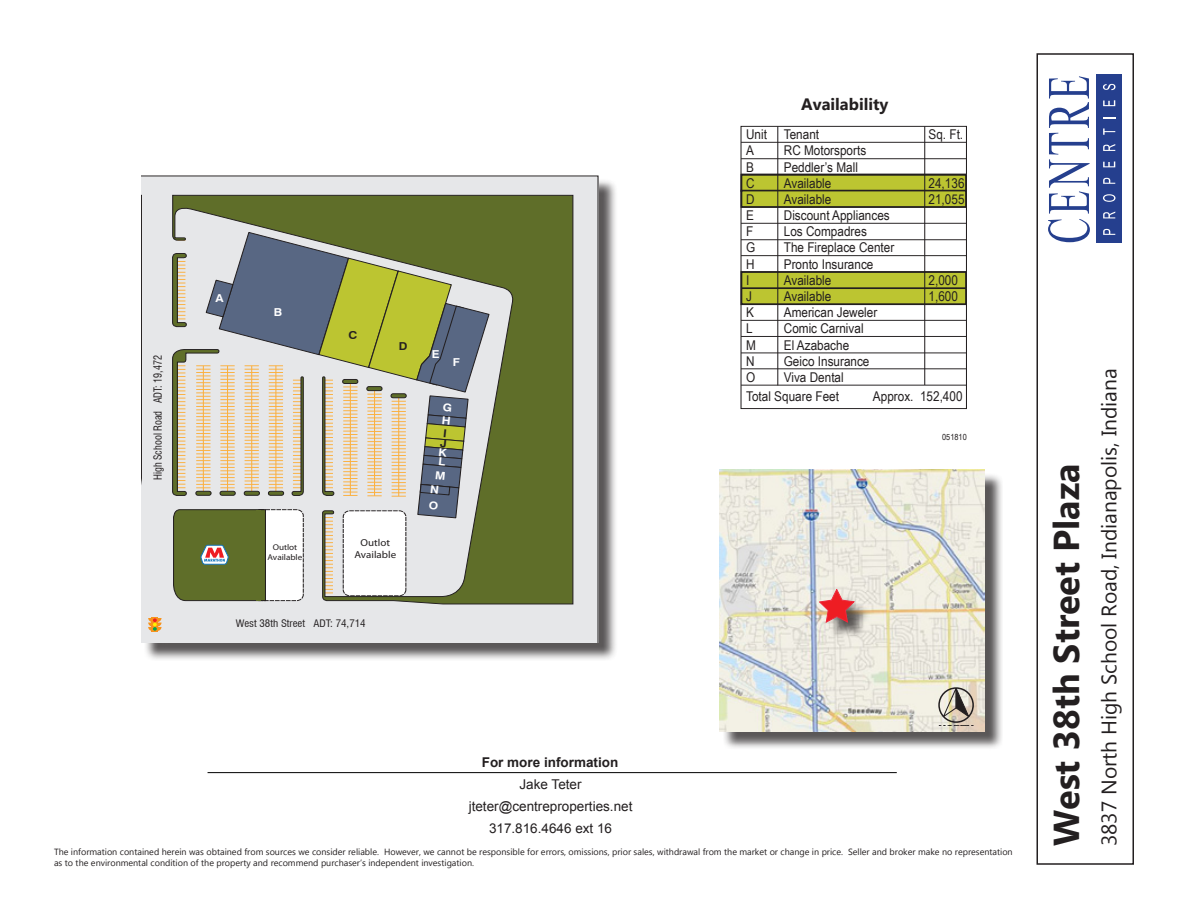
<style>
.page{position:relative;width:1188px;height:918px;background:#fff}
.page>*{position:absolute;margin:0;border:0;box-sizing:border-box;transform-origin:0 0}
.t1{font:700 36px "Microsoft New Tai Lue";color:#231f20}
.t2{font:21px "Microsoft New Tai Lue";color:#231f20}
.t3{font:700 16.5px "Microsoft New Tai Lue";color:#231f20}
.t4{font:13.5px/19.5px "Arial Narrow";color:#231f20;scale:1.06 1}
.t5{font:13.5px "Arial";color:#231f20}
.t6{font:700 13.5px "Arial";color:#231f20}
.t7{font:condensed 10.95px "Swiss 721 BT";color:#231f20;scale:.92 1}
.t8{font:700 10.95px "Swiss 721 BT";color:#fff;scale:1.09 1}
.t9{font:700 10.95px "Swiss 721 BT";color:#231f20;scale:1.09 1}
.t10{font:condensed 10.05px "Swiss 721 BT";color:#231f20;scale:1.09 1}
.t11{font:10.05px/12.1px "Myriad Pro";color:#231f20;text-align:center;scale:1.09 1}
.t12{font:9px/10.8px "Microsoft New Tai Lue";color:#231f20}
.t13{font:8.4px/10.1px "Myriad Pro";color:#231f20;text-align:center;scale:1.09 1}
.t14{font:8.4px "Arial Narrow";color:#231f20;scale:1.06 1}
</style>
<div class="page">
<div style="left:143px;top:178px;width:474px;height:483px;background:#231f20;opacity:.75"></div>
<div style="left:141px;top:176px;width:457px;height:466px;background:#e6e7e9"></div>
<svg style="left:172px;top:195px;width:401px;height:409px;background:#687537"></svg>
<svg style="left:141px;top:195px;width:1px;height:406px"></svg>
<div style="left:152px;top:617px;width:6px;height:15px;background:#f7931d"></div>
<svg style="left:148px;top:618px;width:14px;height:13px"></svg>
<svg style="left:1048px;top:76px;width:42px;height:166px"></svg>
<div style="left:1096px;top:75px;width:26px;height:168px;background:#253f8e"></div>
<svg style="left:1103px;top:229px;width:12px;height:6px"></svg>
<svg style="left:1103px;top:212px;width:12px;height:6px"></svg>
<svg style="left:1103px;top:194px;width:12px;height:8px"></svg>
<svg style="left:1103px;top:178px;width:12px;height:6px"></svg>
<svg style="left:1103px;top:162px;width:12px;height:5px"></svg>
<svg style="left:1103px;top:144px;width:12px;height:7px"></svg>
<svg style="left:1103px;top:128px;width:12px;height:7px"></svg>
<svg style="left:1103px;top:117px;width:12px;height:1px"></svg>
<svg style="left:1103px;top:100px;width:12px;height:6px"></svg>
<svg style="left:1103px;top:84px;width:12px;height:6px"></svg>
<div style="left:1037px;top:53px;width:97px;height:812px;border:2px solid #231f20"></div>
<div style="left:741px;top:126px;width:226px;height:283px;border:1px solid #231f20"></div>
<div style="left:741px;top:175px;width:225px;height:16px;background:#bcc531"></div>
<div style="left:741px;top:272px;width:225px;height:32px;background:#bcc531"></div>
<div style="left:741px;top:271px;width:226px;height:34px;border:2px solid #231f20"></div>
<hr style="left:741px;top:142px;width:225px;height:1px;background:#231f20">
<hr style="left:741px;top:158px;width:225px;height:1px;background:#231f20">
<hr style="left:741px;top:174px;width:225px;height:2px;background:#231f20">
<hr style="left:741px;top:223px;width:225px;height:1px;background:#231f20">
<hr style="left:741px;top:239px;width:225px;height:1px;background:#231f20">
<hr style="left:741px;top:255px;width:225px;height:1px;background:#231f20">
<hr style="left:741px;top:272px;width:225px;height:1px;background:#231f20">
<hr style="left:741px;top:287px;width:225px;height:2px;background:#231f20">
<hr style="left:741px;top:304px;width:225px;height:1px;background:#231f20">
<hr style="left:741px;top:320px;width:225px;height:1px;background:#231f20">
<hr style="left:741px;top:336px;width:225px;height:1px;background:#231f20">
<hr style="left:741px;top:353px;width:225px;height:1px;background:#231f20">
<hr style="left:741px;top:368px;width:225px;height:1px;background:#231f20">
<hr style="left:741px;top:385px;width:225px;height:1px;background:#231f20">
<div style="left:741px;top:191px;width:225px;height:16px;background:#bcc531"></div>
<div style="left:741px;top:190px;width:226px;height:18px;border:2px solid #231f20"></div>
<hr style="left:924px;top:126px;width:1px;height:259px;background:#231f20">
<hr style="left:777px;top:126px;width:1px;height:259px;background:#231f20">
<div style="left:721px;top:472px;width:282px;height:278px;background:#231f20;opacity:.75"></div>
<img style="left:719px;top:470px;width:266px;height:262px">
<div style="left:822px;top:591px;width:48px;height:47px;background:#231f20;opacity:.75"></div>
<svg style="left:819px;top:589px;width:35px;height:33px"></svg>
<div style="left:938px;top:687px;width:36px;height:36px;border:2px solid #231f20;border-radius:50%"></div>
<svg style="left:941px;top:687px;width:30px;height:32px"></svg>
<svg style="left:939px;top:725px;width:35px;height:1px"></svg>
<hr style="left:208px;top:772px;width:689px;height:1px;background:#000">
<svg style="left:172px;top:231px;width:318px;height:370px;background:#b2b49c"></svg>
<p class="t7" style="left:151px;top:480px;width:137px;rotate:-90deg">High School Road ADT: 19,472</p>
<p class="t8" style="left:216px;top:292px;width:9px">A</p>
<p class="t8" style="left:274px;top:305px;width:9px">B</p>
<p class="t9" style="left:348px;top:328px;width:10px">C</p>
<p class="t9" style="left:399px;top:340px;width:9px">D</p>
<p class="t8" style="left:432px;top:347px;width:9px">E</p>
<p class="t8" style="left:453px;top:356px;width:8px">F</p>
<p class="t13" style="left:268px;top:542px;width:33px">Outlot<br>Available</p>
<p class="t11" style="left:354px;top:536px;width:40px">Outlot<br>Available</p>
<p class="t10" style="left:236px;top:617px;width:121px">West 38th Street ADT: 74,714</p>
<p class="t6" style="left:482px;top:753px;width:138px">For more information</p>
<p class="t5" style="left:520px;top:775px;width:64px">Jake Teter</p>
<p class="t5" style="left:469px;top:797px;width:165px">jteter@centreproperties.net</p>
<p class="t5" style="left:489px;top:819px;width:125px">317.816.4646 ext 16</p>
<p class="t3" style="left:801px;top:94px;width:89px">Availability</p>
<p class="t4" style="left:746px;top:124px;width:70px">Unit Tenant</p>
<p class="t4" style="left:929px;top:124px;width:34px">Sq. Ft.</p>
<p class="t4" style="left:746px;top:140px;width:9px">A</p>
<p class="t4" style="left:784px;top:140px;width:79px">RC Motorsports</p>
<p class="t4" style="left:746px;top:157px;width:9px">B</p>
<p class="t4" style="left:784px;top:157px;width:71px">Peddler’s Mall</p>
<p class="t4" style="left:746px;top:173px;width:10px">C</p>
<p class="t4" style="left:784px;top:173px;width:46px">Available</p>
<p class="t4" style="left:929px;top:173px;width:35px">24,136</p>
<p class="t4" style="left:746px;top:189px;width:10px">D</p>
<p class="t4" style="left:784px;top:189px;width:46px">Available</p>
<p class="t4" style="left:929px;top:189px;width:35px">21,055</p>
<p class="t4" style="left:746px;top:205px;width:9px">E</p>
<p class="t4" style="left:784px;top:205px;width:101px">Discount Appliances</p>
<p class="t4" style="left:746px;top:221px;width:8px">F</p>
<p class="t4" style="left:784px;top:221px;width:80px">Los Compadres</p>
<p class="t4" style="left:746px;top:237px;width:10px">G</p>
<p class="t4" style="left:784px;top:237px;width:106px">The Fireplace Center</p>
<p class="t4" style="left:746px;top:254px;width:10px">H</p>
<p class="t4" style="left:784px;top:254px;width:86px">Pronto Insurance</p>
<p class="t4" style="left:746px;top:270px;width:5px">I</p>
<p class="t4" style="left:784px;top:270px;width:46px">Available</p>
<p class="t4" style="left:929px;top:270px;width:29px">2,000</p>
<p class="t4" style="left:746px;top:286px;width:7px">J</p>
<p class="t4" style="left:784px;top:286px;width:46px">Available</p>
<p class="t4" style="left:929px;top:286px;width:29px">1,600</p>
<p class="t4" style="left:746px;top:302px;width:9px">K</p>
<p class="t4" style="left:784px;top:302px;width:90px">American Jeweler</p>
<p class="t4" style="left:746px;top:318px;width:8px">L</p>
<p class="t4" style="left:784px;top:318px;width:77px">Comic Carnival</p>
<p class="t4" style="left:746px;top:334px;width:11px">M</p>
<p class="t4" style="left:784px;top:334px;width:63px">El Azabache</p>
<p class="t4" style="left:746px;top:351px;width:10px">N</p>
<p class="t4" style="left:784px;top:351px;width:82px">Geico Insurance</p>
<p class="t4" style="left:746px;top:367px;width:10px">O</p>
<p class="t4" style="left:746px;top:367px;width:94px;text-indent:38px">Viva Dental<br>Total Square Feet</p>
<p class="t4" style="left:873px;top:386px;width:86px">Approx. 152,400</p>
<p class="t14" style="left:942px;top:431px;width:25px">051810</p>
<p class="t12" style="left:54px;top:847px;width:960px">The information contained herein was obtained from sources we consider reliable. However, we cannot be responsible for errors, omissions, prior sales, withdrawal from the market or change in price. Seller and broker make no representation as to the environmental condition of the property and recommend purchaser’s independent investigation.</p>
<p class="t1" style="left:1046px;top:846px;width:384px;rotate:-90deg">West 38th Street Plaza</p>
<p class="t2" style="left:1097px;top:846px;width:479px;rotate:-90deg">3837 North High School Road, Indianapolis, Indiana</p>
</div>
